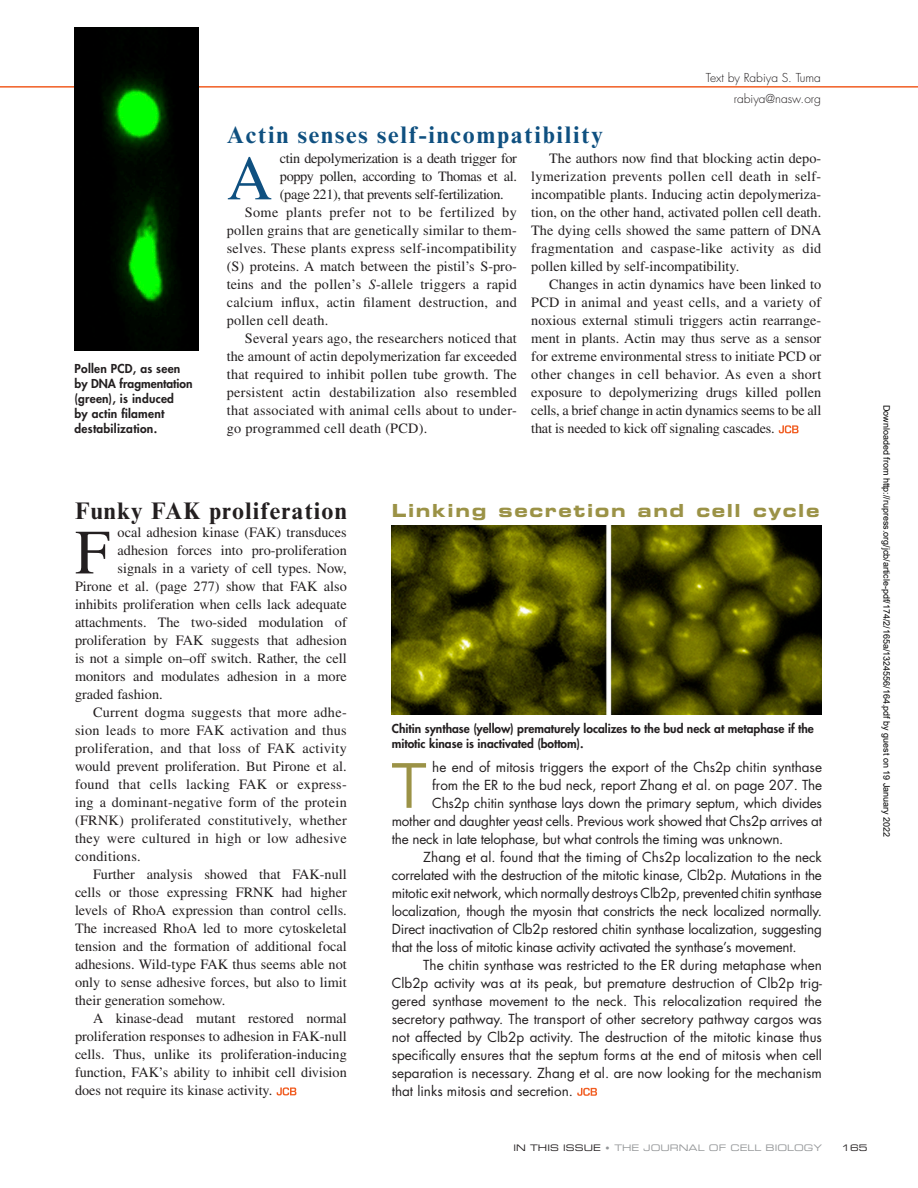
<style>
.page{position:relative;width:918px;height:1188px;background:#fff}
.page>*{position:absolute;margin:0;border:0;box-sizing:border-box;transform-origin:0 0}
.t1{font:63px "Times LT Std";color:#0f5080}
.t2{font:63px "Times LT Std";color:#231f20}
.t3{font:59.55px "Eurostile LT Std";color:#9b9246}
.t4{font:700 24px "Times New Roman MT Std";letter-spacing:.075em;color:#0f5080}
.t5{font:700 24px "Times New Roman MT Std";letter-spacing:.05em;color:#231f20}
.t6{font:18px "Eurostile LT Std Bold Ex 2";letter-spacing:.09em;color:#9b9246}
.t7{font:14.25px/18px "Times LT Std";color:#231f20;text-align:justify}
.t8{font:14.25px "Times LT Std";letter-spacing:.02em;color:#231f20}
.t9{font:14.25px "Times LT Std";letter-spacing:-.025em;color:#231f20}
.t10{font:14.25px "Times LT Std";letter-spacing:.025em;color:#231f20}
.t11{font:13.5px "Futura Std";color:#231f20}
.t12{font:800 12px/15px "Futura Std";color:#231f20}
.t13{font:800 12px/15px "Futura Std";letter-spacing:.02em;color:#231f20}
.t14{font:300 12px/21px "Futura Std";color:#231f20;text-align:right}
.t15{font:9px "Arial";color:#000}
.t16{font:9px "Eurostile LT Std Ex 2";color:#949698}
.t17{font:9px "Eurostile LT Std Ex 2";color:#231f20}
.s1{font-style:italic}
.s2{color:#231f20}
.s3{font-size:8.25px}
</style>
<div class="page">
<hr style="left:0;top:86px;width:918px;height:2px;background:#f15d22">
<svg style="left:779px;top:425px;width:20px;height:8px"></svg>
<svg style="left:277px;top:1087px;width:19px;height:8px"></svg>
<img style="left:392px;top:526px;width:430px;height:189px">
<img style="left:75px;top:27px;width:124px;height:324px">
<svg style="left:577px;top:1088px;width:20px;height:8px"></svg>
<p class="t13" style="left:75px;top:362px;width:120px">Pollen PCD, as seen by DNA fragmentation (green), is induced<br>by actin filament destabilization.</p>
<h3 class="t4" style="left:227px;top:126px;width:378px">Actin senses self-incompatibility</h3>
<p class="t14" style="left:706px;top:68px;width:117px">Text by Rabiya S. Tuma rabiya@nasw.org</p>
<h1 class="t1" style="left:227px;top:155px;width:47px">A</h1>
<p class="t9" style="left:280px;top:153px;width:238px">ctin depolymerization is a death trigger for</p>
<p class="t9" style="left:280px;top:171px;width:238px">poppy pollen, according to Thomas et al.</p>
<p class="t9" style="left:280px;top:189px;width:225px">(page 221), that prevents self-fertilization.</p>
<p class="t10" style="left:245px;top:207px;width:274px">Some plants prefer not to be fertilized by</p>
<p class="t7" style="left:227px;top:223px;width:292px">pollen grains that are genetically similar to them-</p>
<p class="t7" style="left:227px;top:241px;width:292px">selves. These plants express self-incompatibility</p>
<p class="t7" style="left:227px;top:259px;width:292px">(S) proteins. A match between the pistil’s S-pro-</p>
<p class="t7" style="left:227px;top:277px;width:292px">teins and the pollen’s <span class="s1">S</span>-allele triggers a rapid</p>
<p class="t7" style="left:227px;top:295px;width:292px">calcium influx, actin filament destruction, and</p>
<p class="t7" style="left:227px;top:313px;width:103px">pollen cell death.</p>
<p class="t7" style="left:245px;top:331px;width:274px">Several years ago, the researchers noticed that</p>
<p class="t7" style="left:227px;top:349px;width:292px">the amount of actin depolymerization far exceeded</p>
<p class="t7" style="left:227px;top:367px;width:292px">that required to inhibit pollen tube growth. The</p>
<p class="t7" style="left:227px;top:385px;width:292px">persistent actin destabilization also resembled</p>
<p class="t7" style="left:227px;top:403px;width:292px">that associated with animal cells about to under-</p>
<p class="t7" style="left:227px;top:421px;width:202px">go programmed cell death (PCD).</p>
<p class="t7" style="left:531px;top:151px;width:292px;text-indent:18px">The authors now find that blocking actin depo&shy;lymerization prevents pollen cell death in self&shy;incompatible plants. Inducing actin depolymeriza&shy;tion, on the other hand, activated pollen cell death.<br>The dying cells showed the same pattern of DNA fragmentation and caspase-like activity as did pollen killed by self-incompatibility.</p>
<p class="t7" style="left:531px;top:277px;width:292px;text-indent:18px">Changes in actin dynamics have been linked to PCD in animal and yeast cells, and a variety of noxious external stimuli triggers actin rearrange&shy;ment in plants. Actin may thus serve as a sensor for extreme environmental stress to initiate PCD or other changes in cell behavior. As even a short exposure to depolymerizing drugs killed pollen cells, a brief change in actin dynamics seems to be all that is needed to kick off signaling cascades.</p>
<h3 class="t5" style="left:75px;top:502px;width:273px">Funky FAK proliferation</h3>
<p class="t6" style="left:392px;top:503px;width:429px">Linking secretion and cell cycle</p>
<h1 class="t2" style="left:75px;top:529px;width:37px">F</h1>
<p class="t7" style="left:118px;top:525px;width:231px">ocal adhesion kinase (FAK) transduces</p>
<p class="t7" style="left:118px;top:543px;width:231px">adhesion forces into pro-proliferation</p>
<p class="t7" style="left:118px;top:561px;width:231px">signals in a variety of cell types. Now,</p>
<p class="t7" style="left:75px;top:579px;width:273px">Pirone et al. (page 277) show that FAK also</p>
<p class="t7" style="left:75px;top:597px;width:273px">inhibits proliferation when cells lack adequate</p>
<p class="t7" style="left:75px;top:615px;width:273px">attachments. The two-sided modulation of</p>
<p class="t7" style="left:75px;top:633px;width:273px">proliferation by FAK suggests that adhesion</p>
<p class="t7" style="left:75px;top:651px;width:273px">is not a simple on–off switch. Rather, the cell</p>
<p class="t7" style="left:75px;top:669px;width:273px">monitors and modulates adhesion in a more</p>
<p class="t7" style="left:75px;top:687px;width:89px">graded fashion.</p>
<p class="t8" style="left:93px;top:707px;width:255px">Current dogma suggests that more adhe-</p>
<p class="t8" style="left:75px;top:725px;width:273px">sion leads to more FAK activation and thus</p>
<p class="t8" style="left:75px;top:743px;width:273px">proliferation, and that loss of FAK activity</p>
<p class="t7" style="left:75px;top:759px;width:273px">would prevent proliferation. But Pirone et al.</p>
<p class="t8" style="left:75px;top:779px;width:273px">found that cells lacking FAK or express-</p>
<p class="t8" style="left:75px;top:797px;width:273px">ing a dominant-negative form of the protein</p>
<p class="t8" style="left:75px;top:815px;width:273px">(FRNK) proliferated constitutively, whether</p>
<p class="t8" style="left:75px;top:833px;width:273px">they were cultured in high or low adhesive</p>
<p class="t8" style="left:75px;top:851px;width:67px">conditions.</p>
<p class="t7" style="left:93px;top:867px;width:255px">Further analysis showed that FAK-null</p>
<p class="t7" style="left:75px;top:885px;width:273px">cells or those expressing FRNK had higher</p>
<p class="t7" style="left:75px;top:903px;width:273px">levels of RhoA expression than control cells.</p>
<p class="t7" style="left:75px;top:921px;width:273px">The increased RhoA led to more cytoskeletal</p>
<p class="t7" style="left:75px;top:939px;width:273px">tension and the formation of additional focal</p>
<p class="t7" style="left:75px;top:957px;width:273px">adhesions. Wild-type FAK thus seems able not</p>
<p class="t7" style="left:75px;top:975px;width:273px">only to sense adhesive forces, but also to limit</p>
<p class="t7" style="left:75px;top:993px;width:152px">their generation somehow.</p>
<p class="t7" style="left:93px;top:1011px;width:255px">A kinase-dead mutant restored normal</p>
<p class="t7" style="left:75px;top:1029px;width:273px">proliferation responses to adhesion in FAK-null</p>
<p class="t7" style="left:75px;top:1047px;width:273px">cells. Thus, unlike its proliferation-inducing</p>
<p class="t7" style="left:75px;top:1065px;width:273px">function, FAK’s ability to inhibit cell division</p>
<p class="t7" style="left:75px;top:1083px;width:199px">does not require its kinase activity.</p>
<p class="t12" style="left:392px;top:721px;width:424px">Chitin synthase (yellow) prematurely localizes to the bud neck at metaphase if the mitotic kinase is inactivated (bottom).</p>
<h2 class="t3" style="left:392px;top:758px;width:36px">T</h2>
<p class="t11" style="left:432px;top:761px;width:391px">he end of mitosis triggers the export of the Chs2p chitin synthase</p>
<p class="t11" style="left:432px;top:779px;width:391px">from the ER to the bud neck, report Zhang et al. on page 207. The</p>
<p class="t11" style="left:432px;top:797px;width:391px">Chs2p chitin synthase lays down the primary septum, which divides</p>
<p class="t11" style="left:392px;top:815px;width:432px">mother and daughter yeast cells. Previous work showed that Chs2p arrives at</p>
<p class="t11" style="left:392px;top:833px;width:393px">the neck in late telophase, but what controls the timing was unknown.</p>
<p class="t11" style="left:423px;top:851px;width:400px">Zhang et al. found that the timing of Chs2p localization to the neck</p>
<p class="t11" style="left:392px;top:869px;width:432px">correlated with the destruction of the mitotic kinase, Clb2p. Mutations in the</p>
<p class="t11" style="left:392px;top:887px;width:432px">mitotic exit network, which normally destroys Clb2p, prevented chitin synthase</p>
<p class="t11" style="left:392px;top:905px;width:432px">localization, though the myosin that constricts the neck localized normally.</p>
<p class="t11" style="left:392px;top:923px;width:432px">Direct inactivation of Clb2p restored chitin synthase localization, suggesting</p>
<p class="t11" style="left:392px;top:941px;width:406px">that the loss of mitotic kinase activity activated the synthase’s movement.</p>
<p class="t11" style="left:423px;top:959px;width:400px">The chitin synthase was restricted to the ER during metaphase when</p>
<p class="t11" style="left:392px;top:977px;width:432px">Clb2p activity was at its peak, but premature destruction of Clb2p trig-</p>
<p class="t11" style="left:392px;top:995px;width:432px">gered synthase movement to the neck. This relocalization required the</p>
<p class="t11" style="left:392px;top:1013px;width:432px">secretory pathway. The transport of other secretory pathway cargos was</p>
<p class="t11" style="left:392px;top:1031px;width:432px">not affected by Clb2p activity. The destruction of the mitotic kinase thus</p>
<p class="t11" style="left:392px;top:1049px;width:432px">specifically ensures that the septum forms at the end of mitosis when cell</p>
<p class="t11" style="left:392px;top:1067px;width:432px">separation is necessary. Zhang et al. are now looking for the mechanism</p>
<p class="t11" style="left:392px;top:1085px;width:183px">that links mitosis and secretion.</p>
<p class="t15" style="left:890px;top:405px;width:434px;rotate:90deg">Downloaded from http://rupress.org/jcb/article-pdf/174/2/165a/1324556/164.pdf by guest on 19 January 2022</p>
<p class="t16" style="left:513px;top:1144px;width:310px"><span class="s2">IN THIS ISSUE</span> <span class="s3">•</span> THE JOURNAL OF CELL BIOLOGY</p>
<p class="t17" style="left:842px;top:1144px;width:28px">165</p>
</div>
